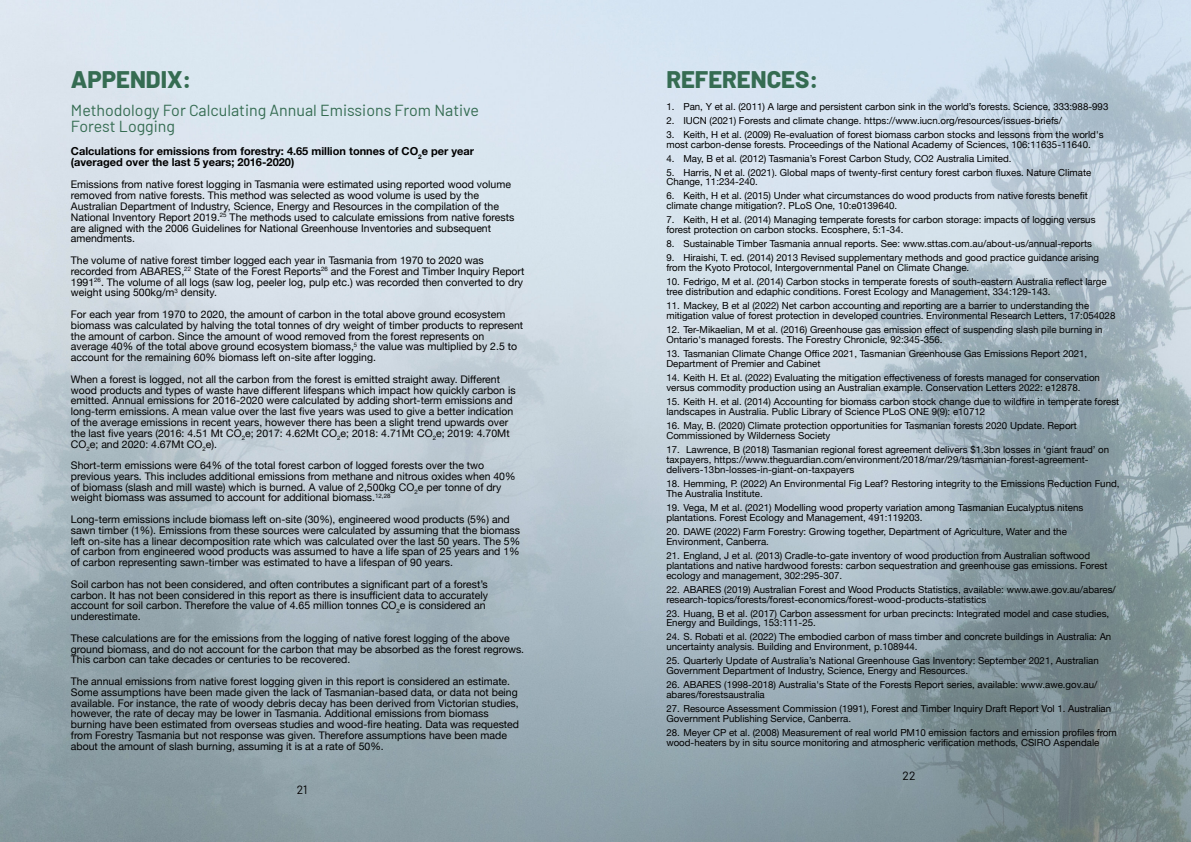
<style>
.page{position:relative;width:1191px;height:842px;background:#fff}
.page>*{position:absolute;margin:0;border:0;box-sizing:border-box;transform-origin:0 0}
.t1{font:800 24px "Barlow";color:#356c52}
.t2{font:16px/16px "Barlow";color:#356c52}
.t3{font:12px "Barlow";color:#000}
.t4{font:700 11px/11.3px "Helvetica Neue";color:#000}
.t5{font:10.5px/10.8px "Helvetica Neue";color:#000}
.t6{font:9.7px/10px "Helvetica Neue";color:#000}
</style>
<div class="page">
<img style="left:0;top:0;width:1191px;height:842px">
<h1 class="t1" style="left:71px;top:64px;width:122px">APPENDIX:</h1>
<h2 class="t2" style="left:71px;top:101px;width:410px">Methodology For Calculating Annual Emissions From Native<br>Forest Logging</h2>
<p class="t4" style="left:71px;top:145px;width:405px">Calculations for emissions from forestry: 4.65 million tonnes of CO<sub>2</sub>e per year (averaged over the last 5 years; 2016-2020)</p>
<p class="t5" style="left:71px;top:179px;width:445px">Emissions from native forest logging in Tasmania were estimated using reported wood volume removed from native forests. This method was selected as wood volume is used by the Australian Department of Industry, Science, Energy and Resources in the compilation of the National Inventory Report 2019.<sup>25</sup> The methods used to calculate emissions from native forests are aligned with the 2006 Guidelines for National Greenhouse Inventories and subsequent amendments.</p>
<p class="t5" style="left:71px;top:255px;width:455px">The volume of native forest timber logged each year in Tasmania from 1970 to 2020 was recorded from ABARES,<sup>22</sup> State of the Forest Reports<sup>26</sup> and the Forest and Timber Inquiry Report 1991<sup>26</sup>. The volume of all logs (saw log, peeler log, pulp etc.) was recorded then converted to dry weight using 500kg/m<sup>3</sup> density.</p>
<p class="t5" style="left:71px;top:309px;width:454px">For each year from 1970 to 2020, the amount of carbon in the total above ground ecosystem biomass was calculated by halving the total tonnes of dry weight of timber products to represent the amount of carbon. Since the amount of wood removed from the forest represents on average 40% of the total above ground ecosystem biomass,<sup>5</sup> the value was multiplied by 2.5 to account for the remaining 60% biomass left on-site after logging.</p>
<p class="t5" style="left:71px;top:373px;width:446px">When a forest is logged, not all the carbon from the forest is emitted straight away. Different wood products and types of waste have different lifespans which impact how quickly carbon is emitted. Annual emissions for 2016-2020 were calculated by adding short-term emissions and long-term emissions. A mean value over the last five years was used to give a better indication of the average emissions in recent years, however there has been a slight trend upwards over the last five years (2016: 4.51 Mt CO<sub>2</sub>e; 2017: 4.62Mt CO<sub>2</sub>e; 2018: 4.71Mt CO<sub>2</sub>e; 2019: 4.70Mt CO<sub>2</sub>e; and 2020: 4.67Mt CO<sub>2</sub>e).</p>
<p class="t5" style="left:71px;top:460px;width:446px">Short-term emissions were 64% of the total forest carbon of logged forests over the two previous years. This includes additional emissions from methane and nitrous oxides when 40% of biomass (slash and mill waste) which is burned. A value of 2,500kg CO<sub>2</sub>e per tonne of dry weight biomass was assumed to account for additional biomass.<sup>12,28</sup></p>
<p class="t5" style="left:71px;top:514px;width:451px">Long-term emissions include biomass left on-site (30%), engineered wood products (5%) and sawn timber (1%). Emissions from these sources were calculated by assuming that the biomass left on-site has a linear decomposition rate which was calculated over the last 50 years. The 5% of carbon from engineered wood products was assumed to have a life span of 25 years and 1% of carbon representing sawn-timber was estimated to have a lifespan of 90 years.</p>
<p class="t5" style="left:71px;top:579px;width:419px">Soil carbon has not been considered, and often contributes a significant part of a forest’s carbon. It has not been considered in this report as there is insufficient data to accurately account for soil carbon. Therefore the value of 4.65 million tonnes CO<sub>2</sub>e is considered an underestimate.</p>
<p class="t5" style="left:71px;top:632px;width:455px">These calculations are for the emissions from the logging of native forest logging of the above ground biomass, and do not account for the carbon that may be absorbed as the forest regrows.<br>This carbon can take decades or centuries to be recovered.</p>
<p class="t5" style="left:71px;top:676px;width:450px">The annual emissions from native forest logging given in this report is considered an estimate.<br>Some assumptions have been made given the lack of Tasmanian-based data, or data not being available. For instance, the rate of woody debris decay has been derived from Victorian studies, however, the rate of decay may be lower in Tasmania. Additional emissions from biomass burning have been estimated from overseas studies and wood-fire heating. Data was requested from Forestry Tasmania but not response was given. Therefore assumptions have been made about the amount of slash burning, assuming it is at a rate of 50%.</p>
<p class="t3" style="left:297px;top:782px;width:12px">21</p>
<h1 class="t1" style="left:666px;top:64px;width:154px">REFERENCES:</h1>
<p class="t6" style="left:666px;top:101px;width:443px">1. Pan, Y et al. (2011) A large and persistent carbon sink in the world’s forests. Science, 333:988-993</p>
<p class="t6" style="left:666px;top:115px;width:397px">2. IUCN (2021) Forests and climate change. https://www.iucn.org/resources/issues-briefs/</p>
<p class="t6" style="left:666px;top:129px;width:439px">3. Keith, H et al. (2009) Re-evaluation of forest biomass carbon stocks and lessons from the world's most carbon-dense forests. Proceedings of the National Academy of Sciences, 106:11635-11640.</p>
<p class="t6" style="left:666px;top:153px;width:347px">4. May, B et al. (2012) Tasmania’s Forest Carbon Study, CO2 Australia Limited.</p>
<p class="t6" style="left:666px;top:167px;width:426px">5. Harris, N et al. (2021). Global maps of twenty-first century forest carbon fluxes. Nature Climate<br>Change, 11:234-240.</p>
<p class="t6" style="left:666px;top:191px;width:423px">6. Keith, H et al. (2015) Under what circumstances do wood products from native forests benefit climate change mitigation?. PLoS One, 10:e0139640.</p>
<p class="t6" style="left:666px;top:215px;width:430px">7. Keith, H et al. (2014) Managing temperate forests for carbon storage: impacts of logging versus forest protection on carbon stocks. Ecosphere, 5:1-34.</p>
<p class="t6" style="left:666px;top:239px;width:427px">8. Sustainable Timber Tasmania annual reports. See: www.sttas.com.au/about-us/annual-reports</p>
<p class="t6" style="left:666px;top:253px;width:434px">9. Hiraishi, T. ed. (2014) 2013 Revised supplementary methods and good practice guidance arising from the Kyoto Protocol, Intergovernmental Panel on Climate Change.</p>
<p class="t6" style="left:666px;top:277px;width:442px">10. Fedrigo, M et al. (2014) Carbon stocks in temperate forests of south-eastern Australia reflect large tree distribution and edaphic conditions. Forest Ecology and Management, 334:129-143.</p>
<p class="t6" style="left:666px;top:301px;width:450px">11. Mackey, B et al (2022) Net carbon accounting and reporting are a barrier to understanding the mitigation value of forest protection in developed countries. Environmental Research Letters, 17:054028</p>
<p class="t6" style="left:666px;top:325px;width:438px">12. Ter-Mikaelian, M et al. (2016) Greenhouse gas emission effect of suspending slash pile burning in<br>Ontario's managed forests. The Forestry Chronicle, 92:345-356.</p>
<p class="t6" style="left:666px;top:348px;width:422px">13. Tasmanian Climate Change Office 2021, Tasmanian Greenhouse Gas Emissions Report 2021,<br>Department of Premier and Cabinet</p>
<p class="t6" style="left:666px;top:372px;width:435px">14. Keith H. Et al. (2022) Evaluating the mitigation effectiveness of forests managed for conservation versus commodity production using an Australian example. Conservation Letters 2022: e12878.</p>
<p class="t6" style="left:666px;top:396px;width:454px">15. Keith H. et al. (2014) Accounting for biomass carbon stock change due to wildfire in temperate forest landscapes in Australia. Public Library of Science PLoS ONE 9(9): e10712</p>
<p class="t6" style="left:666px;top:420px;width:412px">16. May, B. (2020) Climate protection opportunities for Tasmanian forests 2020 Update. Report<br>Commissioned by Wilderness Society</p>
<p class="t6" style="left:666px;top:444px;width:444px">17. Lawrence, B (2018) Tasmanian regional forest agreement delivers $1.3bn losses in ‘giant fraud’ on taxpayers, https://www.theguardian.com/environment/2018/mar/29/tasmanian-forest-agreement&shy;delivers-13bn-losses-in-giant-on-taxpayers</p>
<p class="t6" style="left:666px;top:478px;width:454px">18. Hemming, P. (2022) An Environmental Fig Leaf? Restoring integrity to the Emissions Reduction Fund,<br>The Australia Institute.</p>
<p class="t6" style="left:666px;top:502px;width:418px">19. Vega, M et al. (2021) Modelling wood property variation among Tasmanian Eucalyptus nitens plantations. Forest Ecology and Management, 491:119203.</p>
<p class="t6" style="left:666px;top:526px;width:402px">20. DAWE (2022) Farm Forestry: Growing together, Department of Agriculture, Water and the<br>Environment, Canberra.</p>
<p class="t6" style="left:666px;top:550px;width:442px">21. England, J et al. (2013) Cradle-to-gate inventory of wood production from Australian softwood plantations and native hardwood forests: carbon sequestration and greenhouse gas emissions. Forest ecology and management, 302:295-307.</p>
<p class="t6" style="left:666px;top:584px;width:451px">22. ABARES (2019) Australian Forest and Wood Products Statistics, available: www.awe.gov.au/abares/ research-topics/forests/forest-economics/forest-wood-products-statistics</p>
<p class="t6" style="left:666px;top:608px;width:444px">23. Huang, B et al. (2017) Carbon assessment for urban precincts: Integrated model and case studies,<br>Energy and Buildings, 153:111-25.</p>
<p class="t6" style="left:666px;top:632px;width:446px">24. S. Robati et al. (2022) The embodied carbon of mass timber and concrete buildings in Australia: An uncertainty analysis. Building and Environment, p.108944.</p>
<p class="t6" style="left:666px;top:656px;width:434px">25. Quarterly Update of Australia’s National Greenhouse Gas Inventory: September 2021, Australian<br>Government Department of Industry, Science, Energy and Resources.</p>
<p class="t6" style="left:666px;top:680px;width:432px">26. ABARES (1998-2018) Australia's State of the Forests Report series, available: www.awe.gov.au/ abares/forestsaustralia</p>
<p class="t6" style="left:666px;top:704px;width:446px">27. Resource Assessment Commission (1991), Forest and Timber Inquiry Draft Report Vol 1. Australian<br>Government Publishing Service, Canberra.</p>
<p class="t6" style="left:666px;top:728px;width:452px">28. Meyer CP et al. (2008) Measurement of real world PM10 emission factors and emission profiles from wood-heaters by in situ source monitoring and atmospheric verification methods, CSIRO Aspendale</p>
<p class="t3" style="left:902px;top:768px;width:14px">22</p>
</div>
